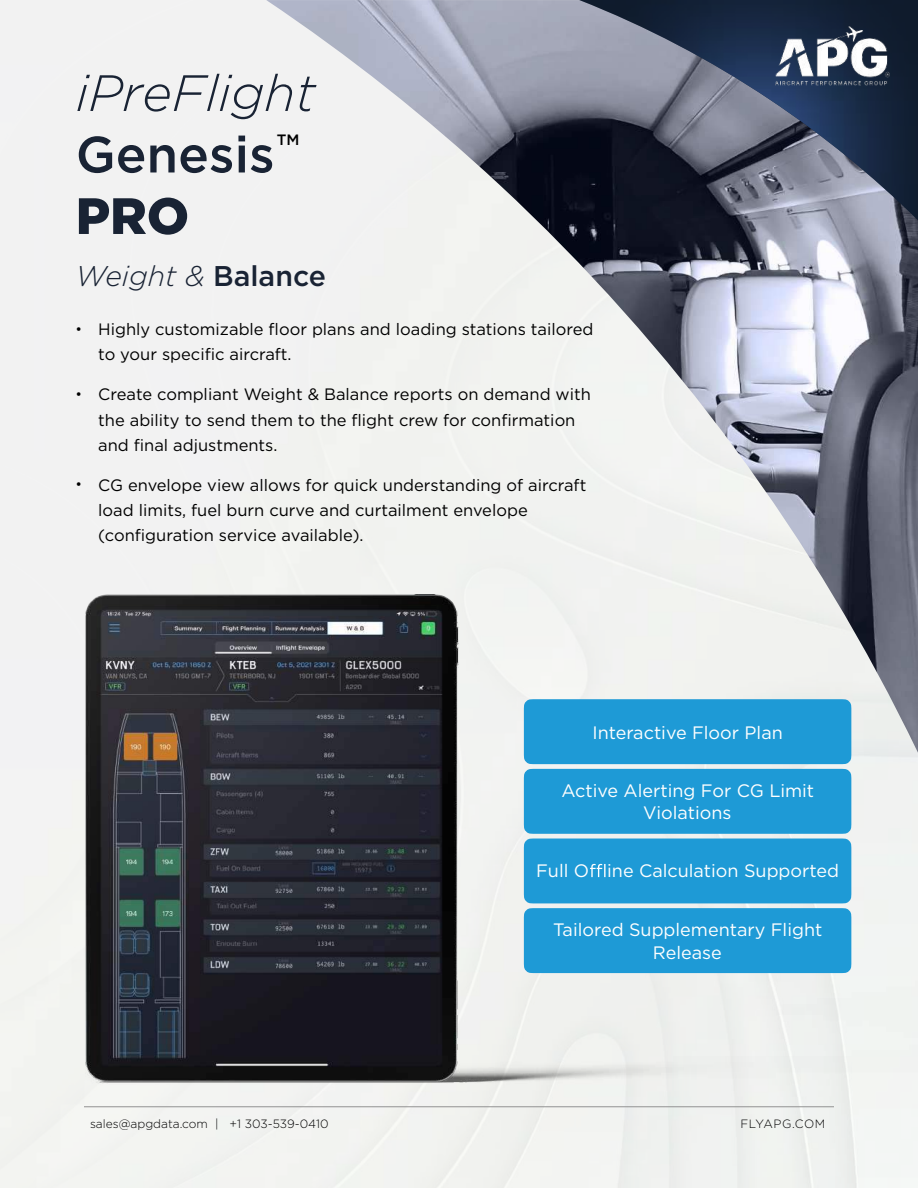
<style>
.page{position:relative;width:918px;height:1188px;background:#fff}
.page>*{position:absolute;margin:0;border:0;box-sizing:border-box;transform-origin:0 0}
.t1{font:italic 300 51px "Gotham";color:#192334}
.t2{font:500 51px "Gotham";color:#192334}
.t3{font:900 51px "Gotham";color:#192334}
.t4{font:italic 300 28.5px "Gotham";color:#192334}
.t5{font:18px/22.5px "Gotham";color:#fff;text-align:center}
.t6{font:16.5px/25.2px "Gotham";color:#000}
.t7{font:500 15px "Gotham";color:#000}
.t8{font:300 12px "Gotham";color:#000}
.t9{font:300 12px "Gotham";letter-spacing:.05em;color:#000}
.s1{font-weight:500;font-style:normal}
.s2{font-family:"Helvetica"}
</style>
<div class="page">
<img style="left:85px;top:594px;width:833px;height:496px">
<img style="left:266px;top:0;width:652px;height:753px">
<img style="left:579px;top:0;width:339px;height:220px">
<img style="left:776px;top:26px;width:114px;height:59px">
<hr style="left:84px;top:1106px;width:750px;height:1px;background:#929292">
<div style="left:524px;top:699px;width:327px;height:274px;background:#1e9ad6"></div>
<h1 class="t1" style="left:76px;top:61px;width:241px">iPreFlight</h1>
<h1 class="t2" style="left:76px;top:121px;width:200px">Genesis</h1>
<h1 class="t3" style="left:76px;top:181px;width:115px">PRO</h1>
<p class="t7" style="left:277px;top:130px;width:24px">TM</p>
<h2 class="t4" style="left:76px;top:258px;width:252px">Weight &amp; <span class="s1">Balance</span></h2>
<p class="t6" style="left:98px;top:316px;width:497px;text-indent:-23px"><span class="s2">•</span> Highly customizable floor plans and loading stations tailored to your specific aircraft.</p>
<p class="t6" style="left:98px;top:382px;width:494px;text-indent:-23px"><span class="s2">•</span> Create compliant Weight &amp; Balance reports on demand with the ability to send them to the flight crew for confirmation and final adjustments.</p>
<p class="t6" style="left:98px;top:472px;width:490px;text-indent:-23px"><span class="s2">•</span> CG envelope view allows for quick understanding of aircraft load limits, fuel burn curve and curtailment envelope (configuration service available).</p>
<p class="t5" style="left:592px;top:721px;width:192px">Interactive Floor Plan</p>
<p class="t5" style="left:561px;top:779px;width:254px">Active Alerting For CG Limit<br>Violations</p>
<p class="t5" style="left:536px;top:859px;width:304px">Full O ine Calculation Supported</p>
<p class="t5" style="left:553px;top:918px;width:271px">Tailored Supplementary Flight<br>Release</p>
<p class="t8" style="left:90px;top:1118px;width:240px">sales@apgdata.com | +1 303-539-0410</p>
<p class="t9" style="left:740px;top:1117px;width:86px">FLYAPG.COM</p>
</div>
